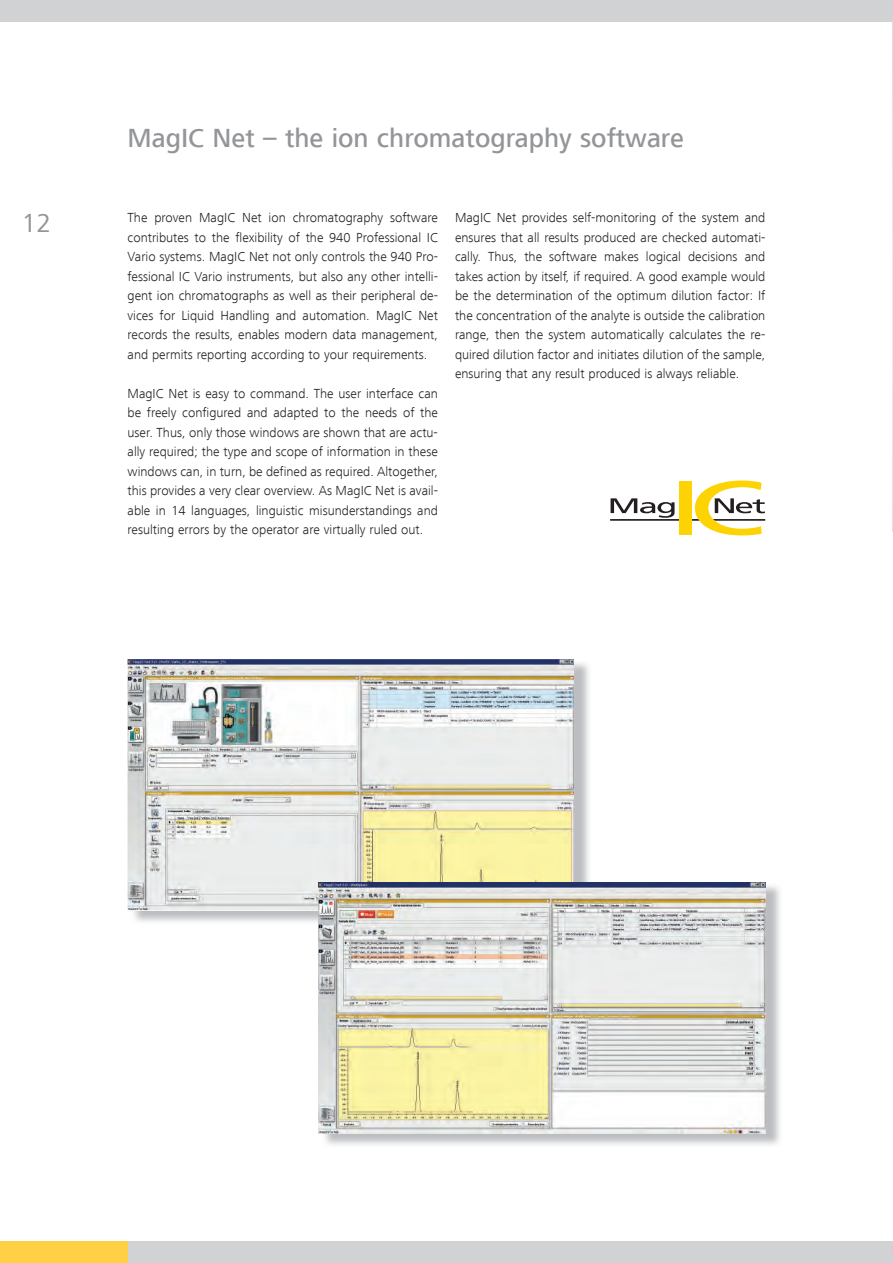
<style>
.page{position:relative;width:893px;height:1263px;background:#fff}
.page>*{position:absolute;margin:0;border:0;box-sizing:border-box;transform-origin:0 0}
.t1{font:500 27px "Frutiger Next LT";color:#939598}
.t2{font:27px "Frutiger Next LT";color:#939598}
.t3{font:300 13.5px/19.5px "Frutiger Next LT";color:#231f20;text-align:justify}
</style>
<div class="page">
<div style="left:0;top:1242px;width:893px;height:21px;background:#d1d2d4"></div>
<div style="left:0;top:0;width:893px;height:21px;background:#d1d2d4"></div>
<img style="left:892px;top:21px;width:1px;height:510px">
<div style="left:0;top:1242px;width:128px;height:21px;background:#ffcf45"></div>
<img style="left:131px;top:661px;width:458px;height:264px">
<img style="left:128px;top:659px;width:446px;height:251px">
<img style="left:325px;top:883px;width:455px;height:262px">
<img style="left:319px;top:882px;width:446px;height:251px">
<svg style="left:611px;top:498px;width:63px;height:20px"></svg>
<hr style="left:610px;top:519px;width:155px;height:2px;background:#231f20">
<div style="left:679px;top:481px;width:12px;height:53px;background:#fed304"></div>
<svg style="left:695px;top:480px;width:70px;height:55px"></svg>
<h1 class="t2" style="left:22px;top:208px;width:31px">12</h1>
<h1 class="t1" style="left:128px;top:123px;width:558px">MagIC Net – the ion chromatography software</h1>
<p class="t3" style="left:128px;top:208px;width:312px">The proven MagIC Net ion chromatography software contributes to the flexibility of the 940 Professional IC Vario systems. MagIC Net not only controls the 940 Pro&shy;fessional IC Vario instruments, but also any other intelli&shy;gent ion chromatographs as well as their peripheral de - vices for Liquid Handling and automation. MagIC Net records the results, enables modern data management, and permits reporting according to your requirements.</p>
<p class="t3" style="left:128px;top:384px;width:312px">MagIC Net is easy to command. The user interface can be freely configured and adapted to the needs of the user. Thus, only those windows are shown that are actu&shy;ally required; the type and scope of information in these windows can, in turn, be defined as required. Altogether, this provides a very clear overview. As MagIC Net is avail&shy;able in 14 languages, linguistic misunderstandings and resulting errors by the operator are virtually ruled out.</p>
<p class="t3" style="left:455px;top:208px;width:312px">MagIC Net provides self-monitoring of the system and ensures that all results produced are checked automati&shy;cally. Thus, the software makes logical decisions and takes action by itself, if required. A good example would be the determination of the optimum dilution factor: If the concentration of the analyte is outside the calibration range, then the system automatically calculates the re - quired dilution factor and initiates dilution of the sample, ensuring that any result produced is always reliable.</p>
</div>
